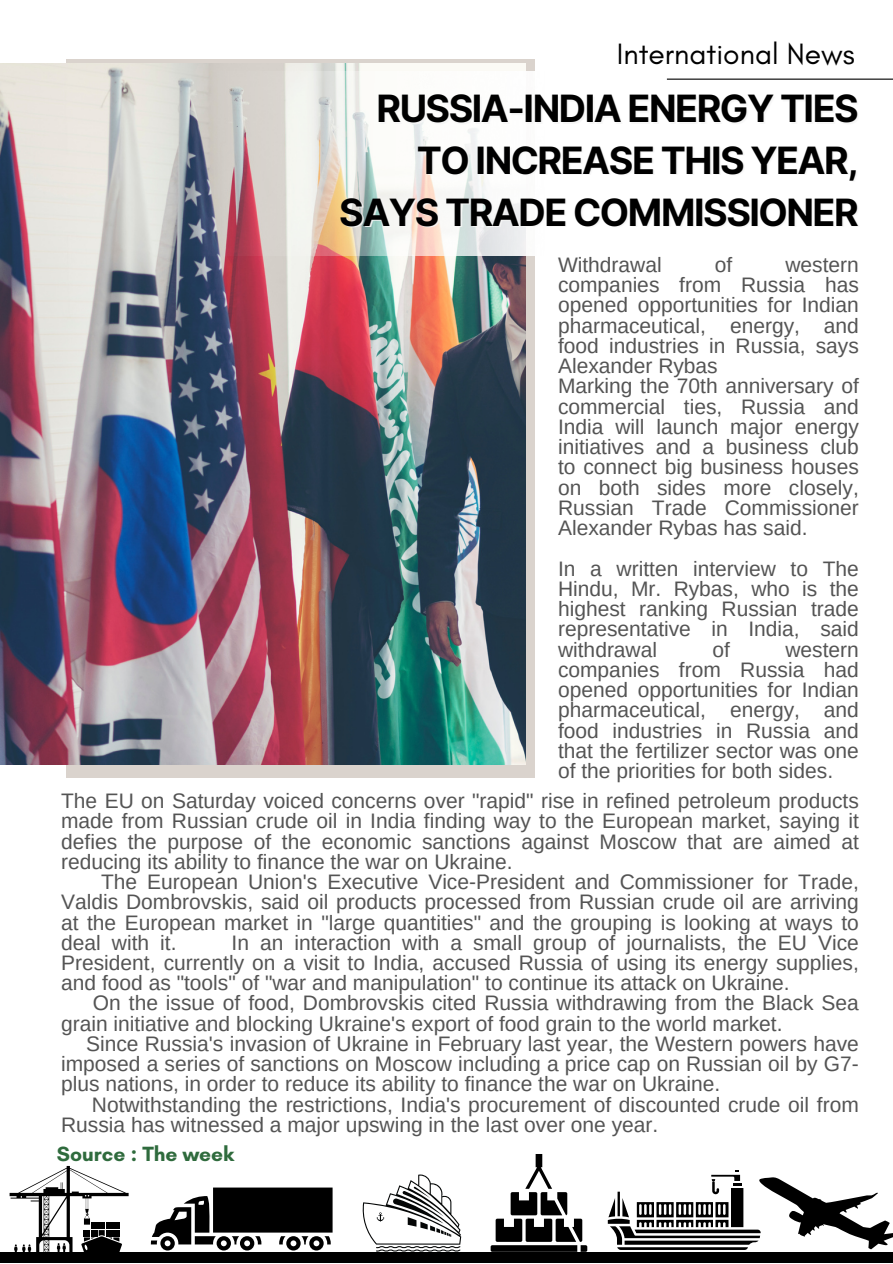
<style>
.page{position:relative;width:893px;height:1264px;background:#fff}
.page>*{position:absolute;margin:0;border:0;box-sizing:border-box;transform-origin:0 0}
.t1{font:700 37.65px/51.8px "Inter";letter-spacing:-.04em;color:#000;text-align:right}
.t2{font:30px "Glacial Indifference";color:#000}
.t3{font:21px/20.2px "Arimo";color:#545454;text-align:justify}
.t4{font:700 21px "Glacial Indifference";color:#2f6b3d}
</style>
<div class="page">
<div style="left:0;top:1252px;width:892px;height:10px;background:#000"></div>
<hr style="left:85px;top:1262px;width:33px;height:1px;background:#000">
<svg style="left:10px;top:1165px;width:119px;height:87px"></svg>
<svg style="left:151px;top:1187px;width:181px;height:63px"></svg>
<svg style="left:362px;top:1174px;width:99px;height:77px"></svg>
<svg style="left:607px;top:1170px;width:285px;height:79px"></svg>
<svg style="left:490px;top:1154px;width:97px;height:97px"></svg>
<hr style="left:666px;top:79px;width:226px;height:1px;background:#000">
<div style="left:66px;top:59px;width:468px;height:718px;background:#dad3cd"></div>
<img style="left:0;top:63px;width:525px;height:701px">
<img style="left:148px;top:71px;width:386px;height:185px">
<p class="t2" style="left:616px;top:35px;width:239px">International News</p>
<p class="t1" style="left:339px;top:82px;width:521px">RUSSIA-INDIA ENERGY TIES<br>TO INCREASE THIS YEAR,<br>SAYS TRADE COMMISSIONER</p>
<p class="t3" style="left:558px;top:254px;width:105px">Withdrawal</p>
<p class="t3" style="left:714px;top:254px;width:19px">of</p>
<p class="t3" style="left:558px;top:254px;width:302px;text-indent:227px">western companies from Russia has opened opportunities for Indian pharmaceutical, energy, and food industries in Russia, says Alexander Rybas</p>
<p class="t3" style="left:558px;top:376px;width:302px">Marking the 70th anniversary of commercial ties, Russia and India will launch major energy initiatives and a business club to connect big business houses on both sides more closely, Russian Trade Commissioner Alexander Rybas has said.</p>
<p class="t3" style="left:558px;top:558px;width:302px">In a written interview to The Hindu, Mr. Rybas, who is the highest ranking Russian trade representative in India, said withdrawal</p>
<p class="t3" style="left:712px;top:639px;width:19px">of</p>
<p class="t3" style="left:558px;top:639px;width:302px;text-indent:227px">western companies from Russia had opened opportunities for Indian pharmaceutical, energy, and food industries in Russia and that the fertilizer sector was one of the priorities for both sides.</p>
<p class="t3" style="left:61px;top:790px;width:799px">The EU on Saturday voiced concerns over "rapid" rise in refined petroleum products made from Russian crude oil in India finding way to the European market, saying it defies the purpose of the economic sanctions against Moscow that are aimed at reducing its ability to finance the war on Ukraine.</p>
<p class="t3" style="left:61px;top:871px;width:799px;text-indent:40px">The European Union's Executive Vice-President and Commissioner for Trade, Valdis Dombrovskis, said oil products processed from Russian crude oil are arriving at the European market in "large quantities" and the grouping is looking at ways to deal with it.</p>
<p class="t3" style="left:61px;top:932px;width:799px;text-indent:170px">In an interaction with a small group of journalists, the EU Vice President, currently on a visit to India, accused Russia of using its energy supplies, and food as "tools" of "war and manipulation" to continue its attack on Ukraine.</p>
<p class="t3" style="left:61px;top:993px;width:799px;text-indent:32px">On the issue of food, Dombrovskis cited Russia withdrawing from the Black Sea grain initiative and blocking Ukraine's export of food grain to the world market.</p>
<p class="t3" style="left:61px;top:1033px;width:799px;text-indent:25px">Since Russia's invasion of Ukraine in February last year, the Western powers have imposed a series of sanctions on Moscow including a price cap on Russian oil by G7- plus nations, in order to reduce its ability to finance the war on Ukraine.</p>
<p class="t3" style="left:61px;top:1094px;width:799px;text-indent:31px">Notwithstanding the restrictions, India's procurement of discounted crude oil from<br>Russia has witnessed a major upswing in the last over one year.</p>
<p class="t4" style="left:57px;top:1140px;width:179px">Source : The week</p>
</div>
